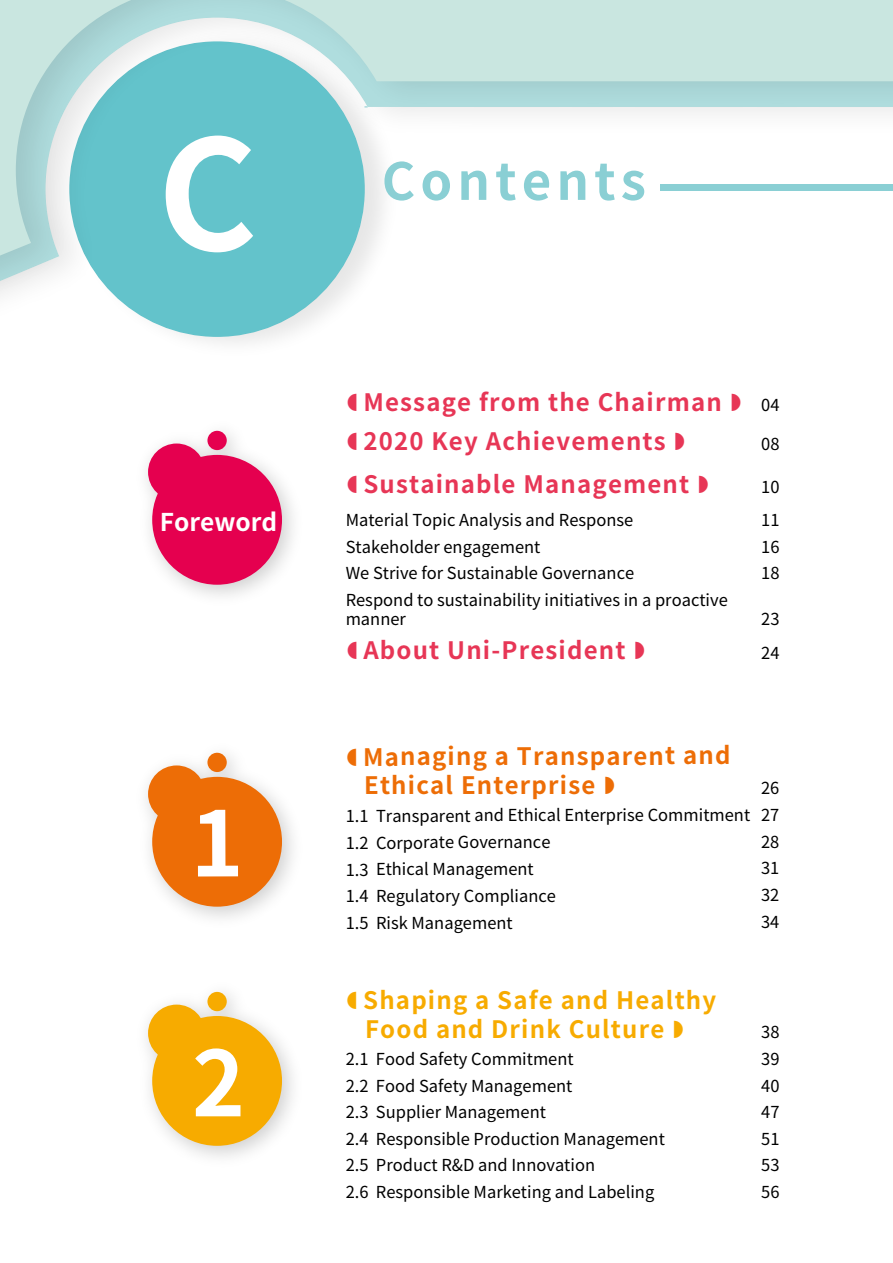
<style>
.page{position:relative;width:893px;height:1263px;background:#fff}
.page>*{position:absolute;margin:0;border:0;box-sizing:border-box;transform-origin:0 0}
.t1{font:700 152.1px "Noto Sans CJ Ktc";color:#fff}
.t2{font:700 90px "Noto Sans CJ Ktc";color:#fff}
.t3{font:700 51px "Noto Sans CJ Ktc";letter-spacing:.1em;color:#8acfd4}
.t4{font:700 24.45px "Noto Sans CJ Ktc";color:#fff}
.t5{font:700 24px "Noto Sans CJ Ktc";letter-spacing:.05em;color:#e73656}
.t6{font:700 24px/28.8px "Noto Sans CJ Ktc";letter-spacing:.05em;color:#f7ab00}
.t7{font:700 24px/29.1px "Noto Sans CJ Ktc";letter-spacing:.04em;color:#ed6d06}
.t8{font:16.5px/26.5px "Noto Sans CJ Ktc";color:#000}
</style>
<div class="page">
<img style="left:146px;top:752px;width:147px;height:166px">
<div style="left:152px;top:777px;width:130px;height:130px;background:#ed6d06;border-radius:50%"></div>
<div style="left:148px;top:765px;width:57px;height:57px;background:#ed6d06;border-radius:50%"></div>
<div style="left:207px;top:753px;width:20px;height:19px;background:#ed6d06;border-radius:50%"></div>
<img style="left:146px;top:430px;width:147px;height:166px">
<div style="left:152px;top:455px;width:130px;height:130px;background:#e5004f;border-radius:50%"></div>
<div style="left:148px;top:443px;width:57px;height:58px;background:#e5004f;border-radius:50%"></div>
<div style="left:207px;top:431px;width:20px;height:19px;background:#e5004f;border-radius:50%"></div>
<img style="left:146px;top:991px;width:147px;height:166px">
<div style="left:152px;top:1016px;width:130px;height:130px;background:#f7ab00;border-radius:50%"></div>
<div style="left:148px;top:1004px;width:57px;height:58px;background:#f7ab00;border-radius:50%"></div>
<div style="left:207px;top:992px;width:20px;height:19px;background:#f7ab00;border-radius:50%"></div>
<img style="left:125px;top:305px;width:209px;height:38px">
<svg style="left:0;top:0;width:893px;height:305px"></svg>
<h1 class="t1" style="left:157px;top:109px;width:101px">C</h1>
<h3 class="t4" style="left:160px;top:508px;width:119px">Foreword</h3>
<h2 class="t2" style="left:191px;top:793px;width:55px">1</h2>
<h2 class="t2" style="left:192px;top:1032px;width:55px">2</h2>
<h3 class="t3" style="left:382px;top:152px;width:266px">Contents</h3>
<h3 class="t5" style="left:363px;top:389px;width:360px">Message from the Chairman</h3>
<p class="t8" style="left:761px;top:392px;width:20px">04</p>
<h3 class="t5" style="left:363px;top:428px;width:304px">2020 Key Achievements</h3>
<p class="t8" style="left:761px;top:431px;width:20px">08</p>
<h3 class="t5" style="left:363px;top:470px;width:327px">Sustainable Management</h3>
<p class="t8" style="left:761px;top:474px;width:20px">10</p>
<p class="t8" style="left:346px;top:507px;width:384px">Material Topic Analysis and Response Stakeholder engagement<br>We Strive for Sustainable Governance<br>Respond to sustainability initiatives in a proactive</p>
<p class="t8" style="left:346px;top:606px;width:62px">manner</p>
<p class="t8" style="left:761px;top:507px;width:20px;text-align:justify">11<br>16<br>18</p>
<p class="t8" style="left:761px;top:606px;width:20px">23</p>
<h3 class="t5" style="left:363px;top:637px;width:264px">About Uni-President</h3>
<p class="t8" style="left:761px;top:640px;width:20px">24</p>
<h3 class="t7" style="left:363px;top:742px;width:369px">Managing a Transparent and<br>Ethical Enterprise</h3>
<p class="t8" style="left:346px;top:775px;width:435px;line-height:27.2px;text-align:justify;text-indent:415px">26<br>1.1 Transparent and Ethical Enterprise Commitment 27<br>1.2 Corporate Governance</p>
<p class="t8" style="left:761px;top:829px;width:20px">28</p>
<p class="t8" style="left:346px;top:856px;width:190px">1.3 Ethical Management</p>
<p class="t8" style="left:761px;top:855px;width:20px">31</p>
<p class="t8" style="left:346px;top:883px;width:212px">1.4 Regulatory Compliance<br>1.5 Risk Management</p>
<p class="t8" style="left:761px;top:882px;width:20px">32<br>34</p>
<h3 class="t6" style="left:363px;top:986px;width:355px">Shaping a Safe and Healthy<br>Food and Drink Culture</h3>
<p class="t8" style="left:761px;top:1019px;width:20px">38</p>
<p class="t8" style="left:346px;top:1046px;width:230px">2.1 Food Safety Commitment</p>
<p class="t8" style="left:761px;top:1046px;width:20px">39</p>
<p class="t8" style="left:346px;top:1072px;width:228px">2.2 Food Safety Management</p>
<p class="t8" style="left:761px;top:1072px;width:20px">40</p>
<p class="t8" style="left:346px;top:1099px;width:202px">2.3 Supplier Management</p>
<p class="t8" style="left:761px;top:1099px;width:20px">47</p>
<p class="t8" style="left:346px;top:1125px;width:321px">2.4 Responsible Production Management</p>
<p class="t8" style="left:761px;top:1125px;width:20px">51</p>
<p class="t8" style="left:346px;top:1152px;width:251px">2.5 Product R&amp;D and Innovation</p>
<p class="t8" style="left:761px;top:1152px;width:20px">53</p>
<p class="t8" style="left:346px;top:1178px;width:310px">2.6 Responsible Marketing and Labeling</p>
<p class="t8" style="left:761px;top:1178px;width:20px">56</p>
</div>
